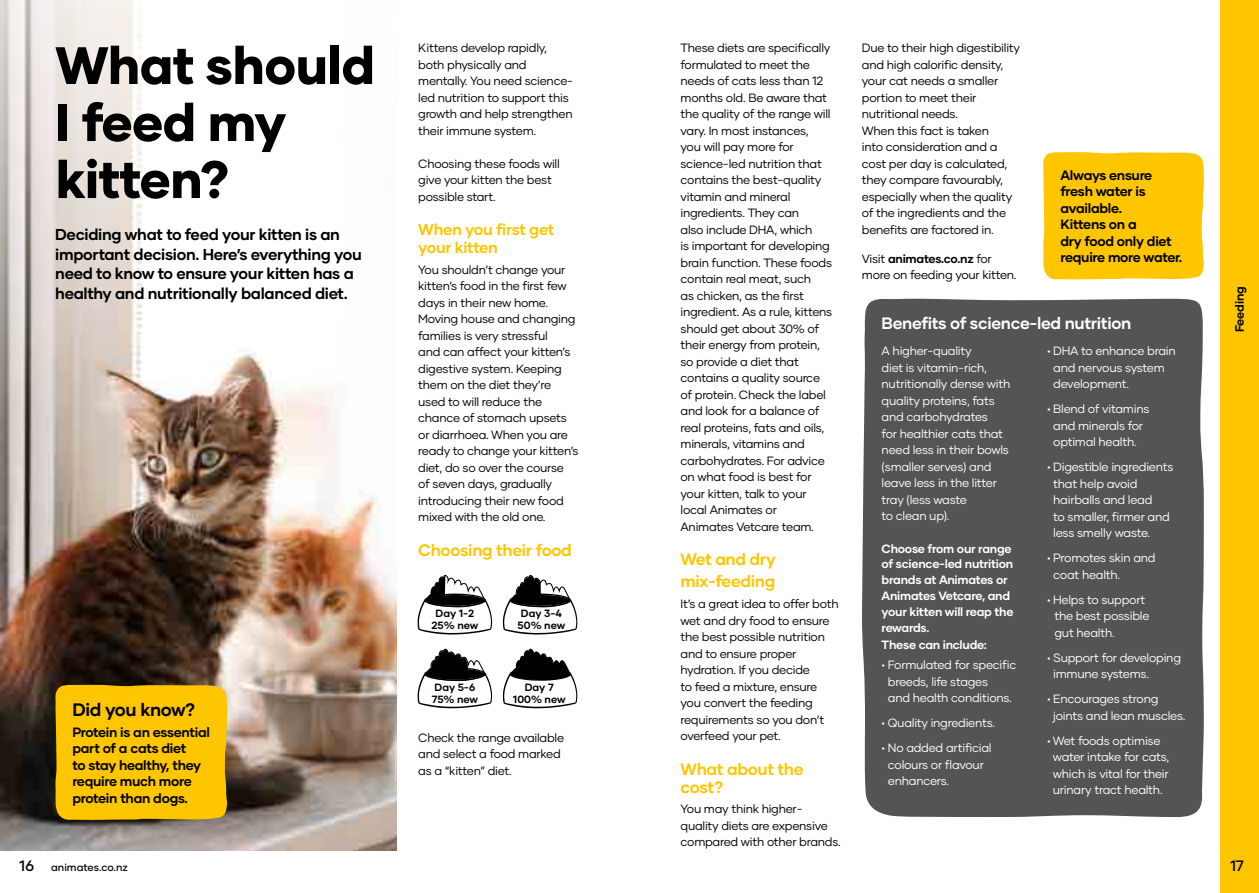
<style>
.page{position:relative;width:1259px;height:893px;background:#fff}
.page>*{position:absolute;margin:0;border:0;box-sizing:border-box;transform-origin:0 0}
.t1{font:800 52.5px/57px "Gilmer";letter-spacing:-.015em;color:#000}
.t2{font:700 18px "Gilmer";letter-spacing:-.02em;color:#000}
.t3{font:700 16.5px/22.2px "Gilmer";letter-spacing:-.02em;color:#fdc600}
.t4{font:700 16.5px "Gilmer";letter-spacing:-.02em;color:#fff}
.t5{font:700 15.75px/19.5px "Gilmer";letter-spacing:-.02em;color:#000}
.t6{font:700 15.75px/18px "Gilmer";letter-spacing:-.02em;color:#fdc600}
.t7{font:500 15px "Gilmer";color:#000}
.t8{font:700 13.5px/16.5px "Gilmer";letter-spacing:-.02em;color:#000}
.t9{font:12px/16.5px "Gilmer";letter-spacing:-.02em;color:#000}
.t10{font:12px/16.5px "Gilmer";letter-spacing:-.02em;color:#fff}
.t11{font:700 12px/16px "Gilmer";letter-spacing:-.02em;color:#fff}
.t12{font:700 12px "Gilmer";letter-spacing:-.01em;color:#000}
.t13{font:700 10.5px/12px "Gilmer";color:#000;text-align:center}
.t14{font:500 10.5px "Gilmer";color:#000}
.s1{font-weight:700}
.s2{font-size:15px}
</style>
<div class="page">
<div style="left:1220px;top:0;width:39px;height:893px;background:#fdc600"></div>
<img style="left:0;top:0;width:397px;height:851px">
<div style="left:55px;top:685px;width:172px;height:138px;background:#fdc600"></div>
<div style="left:1043px;top:152px;width:161px;height:128px;background:#fdc600"></div>
<div style="left:862px;top:298px;width:342px;height:519px;background:#555353"></div>
<svg style="left:502px;top:574px;width:76px;height:61px"></svg>
<svg style="left:417px;top:648px;width:76px;height:61px"></svg>
<svg style="left:502px;top:648px;width:76px;height:61px"></svg>
<svg style="left:417px;top:574px;width:76px;height:61px"></svg>
<h1 class="t1" style="left:55px;top:37px;width:321px">What should<br>I feed my kitten?</h1>
<h3 class="t5" style="left:55px;top:225px;width:308px">Deciding what to feed your kitten is an important decision. Here’s everything you need to know to ensure your kitten has a healthy and nutritionally balanced diet.</h3>
<h2 class="t2" style="left:72px;top:698px;width:125px">Did you know?</h2>
<p class="t8" style="left:72px;top:724px;width:139px">Protein is an essential part of a cats diet<br>to stay healthy, they require much more protein than dogs.</p>
<p class="t9" style="left:418px;top:39px;width:156px">Kittens develop rapidly, both physically and mentally. You need science&shy;led nutrition to support this growth and help strengthen their immune system.</p>
<p class="t9" style="left:418px;top:155px;width:143px">Choosing these foods will give your kitten the best possible start.</p>
<h3 class="t6" style="left:418px;top:220px;width:138px">When you first get your kitten</h3>
<p class="t9" style="left:418px;top:261px;width:162px">You shouldn’t change your kitten’s food in the first few days in their new home.<br>Moving house and changing families is very stressful<br>and can affect your kitten’s digestive system. Keeping them on the diet they’re used to will reduce the chance of stomach upsets or diarrhoea. When you are ready to change your kitten’s diet, do so over the course of seven days, gradually introducing their new food mixed with the old one.</p>
<h3 class="t3" style="left:418px;top:539px;width:155px">Choosing their food</h3>
<p class="t13" style="left:431px;top:607px;width:48px">Day 1-2<br>25% new</p>
<p class="t13" style="left:517px;top:607px;width:49px">Day 3-4<br>50% new</p>
<p class="t13" style="left:432px;top:681px;width:48px;text-align:left">Day 5-6<br>75% new</p>
<p class="t13" style="left:513px;top:681px;width:54px">Day 7<br>100% new</p>
<p class="t9" style="left:418px;top:729px;width:147px">Check the range available and select a food marked as a “kitten” diet.</p>
<p class="t9" style="left:680px;top:39px;width:153px">These diets are specifically formulated to meet the needs of cats less than 12 months old. Be aware that the quality of the range will vary. In most instances,<br>you will pay more for science-led nutrition that contains the best-quality vitamin and mineral ingredients. They can<br>also include DHA, which<br>is important for developing brain function. These foods contain real meat, such<br>as chicken, as the first ingredient. As a rule, kittens should get about 30% of their energy from protein, so provide a diet that contains a quality source of protein. Check the label and look for a balance of real proteins, fats and oils, minerals, vitamins and carbohydrates. For advice on what food is best for your kitten, talk to your local Animates or<br>Animates Vetcare team.</p>
<h3 class="t3" style="left:680px;top:548px;width:97px">Wet and dry mix-feeding</h3>
<p class="t9" style="left:680px;top:595px;width:160px">It’s a great idea to offer both wet and dry food to ensure the best possible nutrition and to ensure proper hydration. If you decide<br>to feed a mixture, ensure you convert the feeding requirements so you don’t overfeed your pet.</p>
<h3 class="t3" style="left:680px;top:760px;width:125px;line-height:18px">What about the cost?</h3>
<p class="t9" style="left:680px;top:801px;width:162px">You may think higher&shy;quality diets are expensive compared with other brands.</p>
<p class="t9" style="left:862px;top:39px;width:160px">Due to their high digestibility and high calorific density, your cat needs a smaller portion to meet their nutritional needs.<br>When this fact is taken<br>into consideration and a cost per day is calculated, they compare favourably, especially when the quality of the ingredients and the benefits are factored in.</p>
<p class="t9" style="left:862px;top:250px;width:156px">Visit <span class="s1">animates.co.nz</span> for more on feeding your kitten.</p>
<p class="t8" style="left:1060px;top:167px;width:123px">Always ensure fresh water is available.<br>Kittens on a<br>dry food only diet require more water.</p>
<h3 class="t4" style="left:881px;top:313px;width:251px">Benefits of science-led nutrition</h3>
<p class="t10" style="left:881px;top:343px;width:130px">A higher-quality<br>diet is vitamin-rich, nutritionally dense with quality proteins, fats and carbohydrates<br>for healthier cats that need less in their bowls (smaller serves) and leave less in the litter tray (less waste<br>to clean up).</p>
<p class="t11" style="left:881px;top:540px;width:133px">Choose from our range of science-led nutrition brands at Animates or<br>Animates Vetcare, and your kitten will reap the rewards.<br>These can include:</p>
<p class="t10" style="left:888px;top:657px;width:130px;text-indent:-6px">• Formulated for specific breeds, life stages<br>and health conditions.</p>
<p class="t10" style="left:881px;top:715px;width:115px">• Quality ingredients.</p>
<p class="t10" style="left:888px;top:740px;width:105px;text-indent:-6px">• No added artificial colours or flavour enhancers.</p>
<p class="t10" style="left:1053px;top:343px;width:124px;text-indent:-6px">• DHA to enhance brain and nervous system development.</p>
<p class="t10" style="left:1047px;top:401px;width:104px;text-align:center">• Blend of vitamins and minerals for optimal health.</p>
<p class="t10" style="left:1053px;top:459px;width:122px;text-indent:-6px">• Digestible ingredients that help avoid hairballs and lead<br>to smaller, firmer and less smelly waste.</p>
<p class="t10" style="left:1053px;top:550px;width:104px;text-indent:-6px">• Promotes skin and coat health.</p>
<p class="t10" style="left:1054px;top:591px;width:96px;text-indent:-8px">• Helps to support the best possible gut health.</p>
<p class="t10" style="left:1053px;top:649px;width:129px;text-indent:-6px">• Support for developing immune systems.</p>
<p class="t10" style="left:1053px;top:691px;width:134px;text-indent:-6px">• Encourages strong joints and lean muscles.</p>
<p class="t10" style="left:1053px;top:732px;width:118px;text-indent:-6px">• Wet foods optimise water intake for cats, which is vital for their urinary tract health.</p>
<p class="t12" style="left:1232px;top:332px;width:48px;rotate:-90deg">Feeding</p>
<p class="t14" style="left:19px;top:861px;width:110px"><span class="s2">16</span> animates.co.nz</p>
<p class="t7" style="left:1230px;top:856px;width:15px">17</p>
</div>
